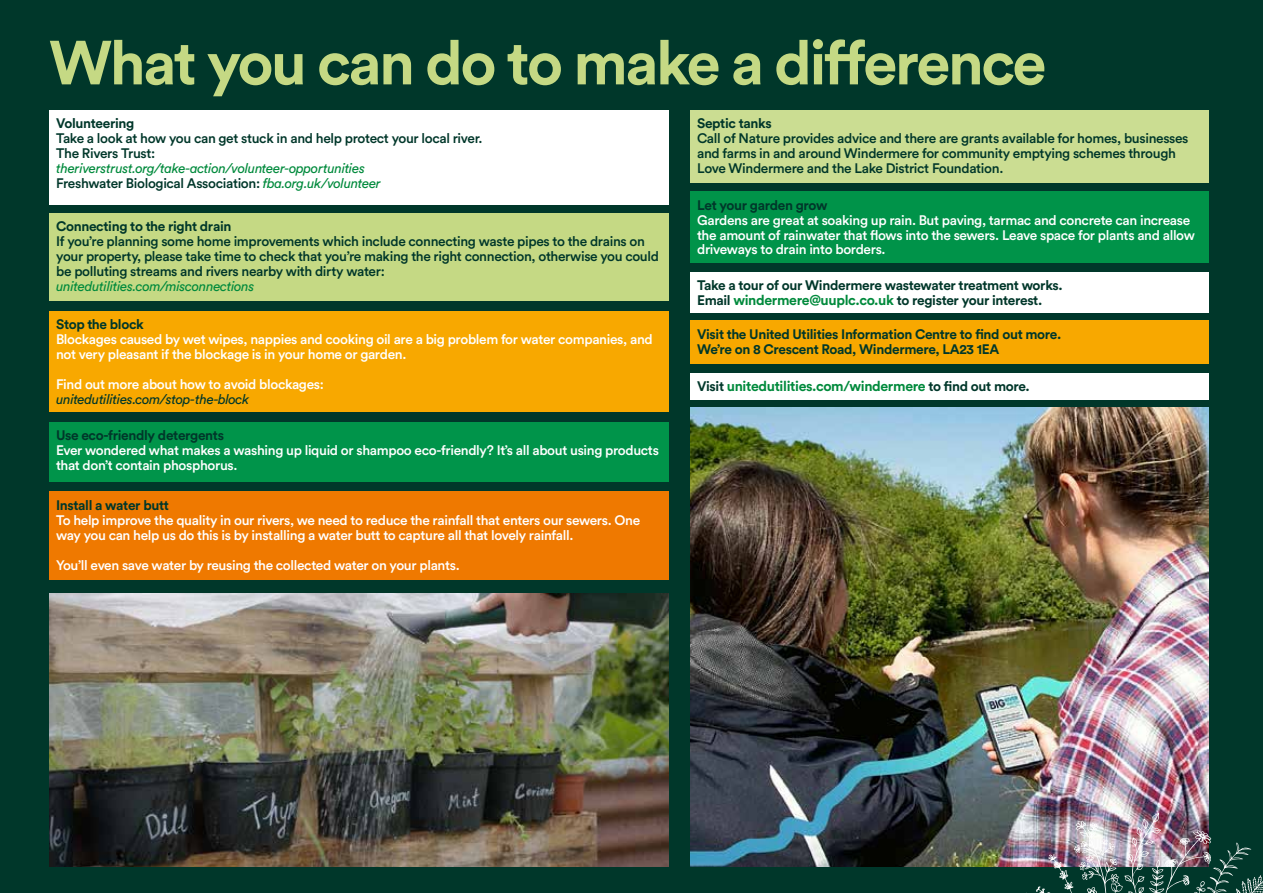
<style>
.page{position:relative;width:1263px;height:893px;background:#00372a}
.page>*{position:absolute;margin:0;border:0;box-sizing:border-box;transform-origin:0 0}
.t1{font:700 61.5px "Circular Std";letter-spacing:-.04em;color:#c5d984}
.t2{font:700 14.1px "Circular Std";letter-spacing:-.025em;color:#008a3c}
.t3{font:500 13.65px/15px "Circular Std";letter-spacing:-.025em;color:#fff}
.t4{font:500 13.65px/15px "Circular Std";letter-spacing:-.025em;color:#00372a}
.t5{font:700 13.65px/15px "Circular Std";letter-spacing:-.025em;color:#00372a}
.t6{font:italic 13.65px/15px "Circular Std";letter-spacing:-.025em;color:#008a3c}
.t7{font:italic 13.65px "Circular Std";letter-spacing:-.025em;color:#00372a}
.s1{font-weight:500;font-style:normal;color:#00372a}
.s2{font-size:14.1px;color:#008a3c}
.s3{font-size:13.65px;color:#00372a}
</style>
<div class="page">
<div style="left:49px;top:110px;width:620px;height:95px;background:#fff"></div>
<div style="left:690px;top:110px;width:518px;height:73px;background:#cbdd92"></div>
<div style="left:49px;top:213px;width:620px;height:88px;background:#c5d984"></div>
<div style="left:49px;top:311px;width:620px;height:100px;background:#f8a800"></div>
<img style="left:690px;top:408px;width:518px;height:458px">
<div style="left:690px;top:191px;width:518px;height:72px;background:#009349"></div>
<div style="left:690px;top:272px;width:518px;height:40px;background:#fff"></div>
<div style="left:690px;top:373px;width:518px;height:26px;background:#fff"></div>
<div style="left:690px;top:320px;width:518px;height:44px;background:#f8a800"></div>
<div style="left:49px;top:492px;width:620px;height:88px;background:#ef7900"></div>
<div style="left:49px;top:422px;width:620px;height:59px;background:#00944a"></div>
<img style="left:49px;top:594px;width:620px;height:272px">
<img style="left:1022px;top:812px;width:241px;height:81px">
<h1 class="t1" style="left:49px;top:23px;width:999px">What you can do to make a difference</h1>
<p class="t5" style="left:56px;top:115px;width:80px">Volunteering</p>
<p class="t4" style="left:56px;top:130px;width:428px">Take a look at how you can get stuck in and help protect your local river.<br>The Rivers Trust:</p>
<p class="t6" style="left:56px;top:160px;width:326px">theriverstrust.org/take-action/volunteer-opportunities<br><span class="s1">Freshwater Biological Association:</span> fba.org.uk/volunteer</p>
<p class="t5" style="left:697px;top:115px;width:76px">Septic tanks</p>
<p class="t4" style="left:697px;top:130px;width:493px">Call of Nature provides advice and there are grants available for homes, businesses and farms in and around Windermere for community emptying schemes through<br>Love Windermere and the Lake District Foundation.</p>
<p class="t5" style="left:56px;top:219px;width:177px">Connecting to the right drain</p>
<p class="t4" style="left:56px;top:234px;width:604px">If you’re planning some home improvements which include connecting waste pipes to the drains on your property, please take time to check that you’re making the right connection, otherwise you could be polluting streams and rivers nearby with dirty water:</p>
<p class="t6" style="left:56px;top:279px;width:200px">unitedutilities.com/misconnections</p>
<p class="t5" style="left:56px;top:316px;width:89px">Stop the block</p>
<p class="t3" style="left:56px;top:331px;width:598px">Blockages caused by wet wipes, nappies and cooking oil are a big problem for water companies, and not very pleasant if the blockage is in your home or garden.</p>
<p class="t3" style="left:56px;top:376px;width:269px">Find out more about how to avoid blockages:</p>
<p class="t7" style="left:56px;top:391px;width:195px">unitedutilities.com/stop-the-block</p>
<p class="t5" style="left:56px;top:428px;width:170px">Use eco-friendly detergents</p>
<p class="t3" style="left:56px;top:443px;width:604px">Ever wondered what makes a washing up liquid or shampoo eco-friendly? It’s all about using products that don’t contain phosphorus.</p>
<p class="t5" style="left:56px;top:497px;width:114px">Install a water butt</p>
<p class="t3" style="left:56px;top:512px;width:586px">To help improve the quality in our rivers, we need to reduce the rainfall that enters our sewers. One way you can help us do this is by installing a water butt to capture all that lovely rainfall.</p>
<p class="t3" style="left:56px;top:557px;width:405px">You’ll even save water by reusing the collected water on your plants.</p>
<p class="t5" style="left:697px;top:197px;width:132px">Let your garden grow</p>
<p class="t3" style="left:697px;top:212px;width:499px">Gardens are great at soaking up rain. But paving, tarmac and concrete can increase the amount of rainwater that flows into the sewers. Leave space for plants and allow driveways to drain into borders.</p>
<p class="t5" style="left:697px;top:277px;width:367px">Take a tour of our Windermere wastewater treatment works.<br>Email <span class="s2">windermere@uuplc.co.uk</span> to register your interest.</p>
<p class="t5" style="left:697px;top:326px;width:366px">Visit the United Utilities Information Centre to find out more.<br>We’re on 8 Crescent Road, Windermere, LA23 1EA</p>
<p class="t2" style="left:697px;top:377px;width:334px"><span class="s3">Visit</span> unitedutilities.com/windermere <span class="s3">to find out more.</span></p>
</div>
